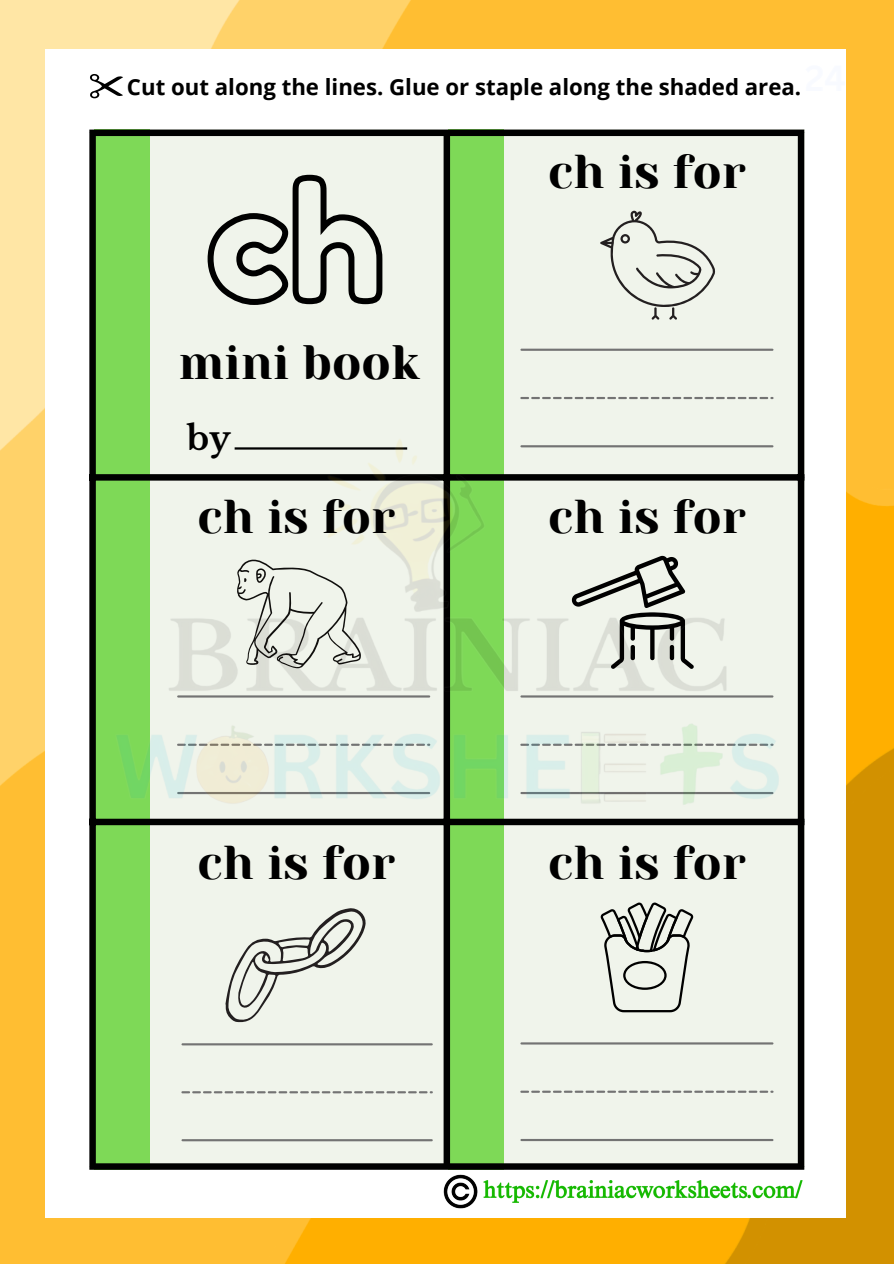
<style>
.page{position:relative;width:894px;height:1264px;background:#fff}
.page>*{position:absolute;margin:0;border:0;box-sizing:border-box;transform-origin:0 0}
.t1{font:48.15px "Yeseva One";color:#000}
.t2{font:47.25px "Yeseva One";color:#000}
.t3{font:700 33.3px "Libre Baskerville";color:#000}
.t4{font:700 22.2px "Open Sans";color:#000}
</style>
<div class="page">
<img style="left:0;top:0;width:893px;height:1263px">
<div style="left:45px;top:49px;width:800px;height:1168px;background:#fff"></div>
<div style="left:95px;top:130px;width:709px;height:1038px;background:#f0f4eb"></div>
<div style="left:448px;top:130px;width:55px;height:1039px;background:#7ed957"></div>
<div style="left:95px;top:130px;width:55px;height:1039px;background:#7ed957"></div>
<div style="left:89px;top:136px;width:7px;height:1027px;background:#000"></div>
<div style="left:443px;top:136px;width:7px;height:1027px;background:#000"></div>
<div style="left:797px;top:136px;width:7px;height:1027px;background:#000"></div>
<div style="left:89px;top:130px;width:715px;height:6px;background:#000"></div>
<div style="left:89px;top:1163px;width:715px;height:6px;background:#000"></div>
<svg style="left:181px;top:1091px;width:251px;height:2px"></svg>
<hr style="left:182px;top:1043px;width:249px;height:2px;background:#737373">
<hr style="left:182px;top:1139px;width:249px;height:2px;background:#737373">
<svg style="left:520px;top:1090px;width:253px;height:2px"></svg>
<hr style="left:521px;top:1042px;width:251px;height:2px;background:#737373">
<hr style="left:521px;top:1138px;width:251px;height:3px;background:#737373">
<svg style="left:520px;top:397px;width:253px;height:2px"></svg>
<hr style="left:521px;top:348px;width:251px;height:3px;background:#737373">
<svg style="left:90px;top:74px;width:33px;height:25px"></svg>
<svg style="left:600px;top:211px;width:114px;height:108px"></svg>
<svg style="left:600px;top:902px;width:93px;height:110px"></svg>
<svg style="left:225px;top:908px;width:141px;height:114px"></svg>
<img style="left:443px;top:1174px;width:360px;height:35px">
<img style="left:89px;top:429px;width:716px;height:403px">
<svg style="left:207px;top:174px;width:176px;height:131px"></svg>
<p class="t4" style="left:127px;top:72px;width:720px">Cut out along the lines. Glue or staple along the shaded area.<sup>24</sup></p>
<h1 class="t1" style="left:178px;top:335px;width:242px">mini book</h1>
<h2 class="t3" style="left:187px;top:417px;width:45px">by</h2>
<h3 class="t2" style="left:197px;top:489px;width:199px">ch is for</h3>
<h2 class="t2" style="left:548px;top:145px;width:199px">ch is for</h2>
<p class="t2" style="left:548px;top:489px;width:199px">ch is for</p>
<p class="t2" style="left:197px;top:835px;width:199px">ch is for</p>
<h2 class="t2" style="left:548px;top:835px;width:199px">ch is for</h2>
</div>
